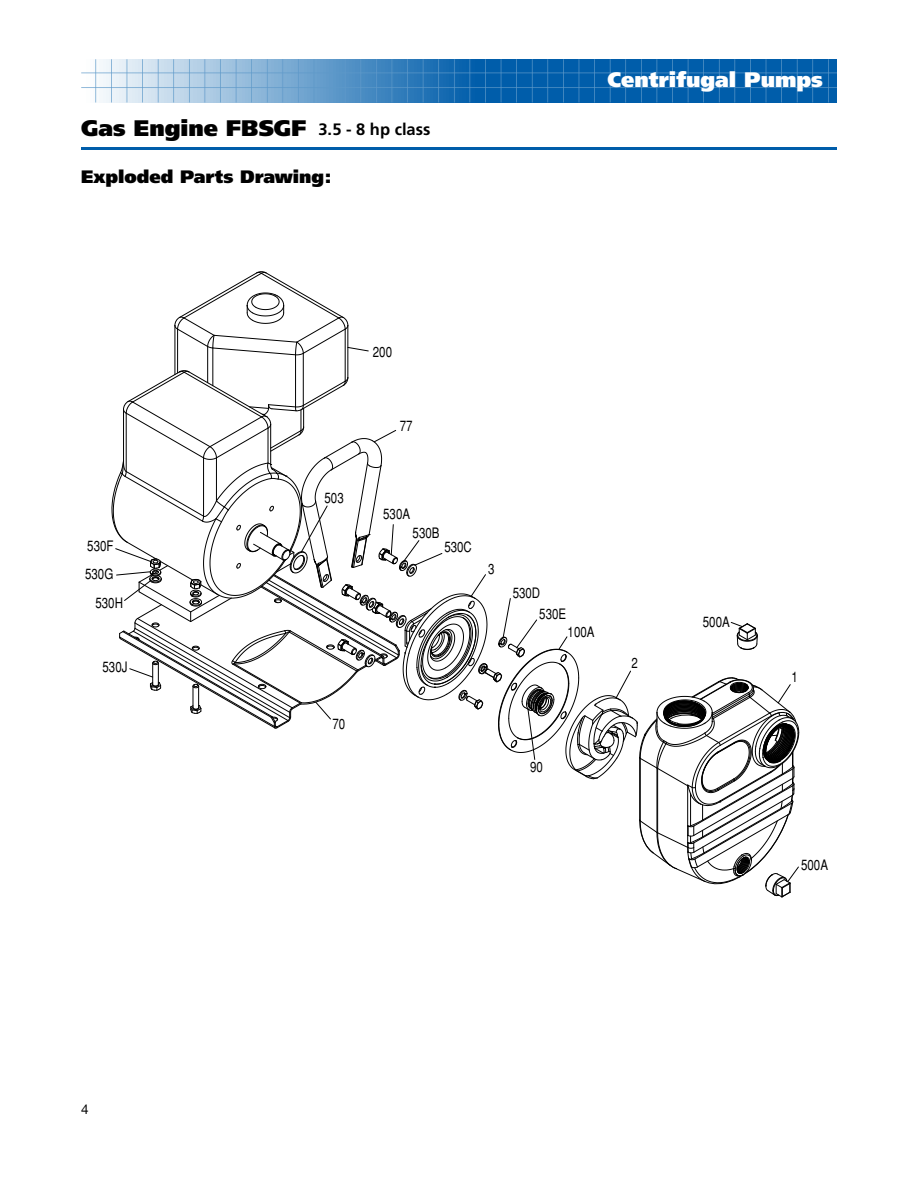
<style>
.page{position:relative;width:918px;height:1188px;background:#fff}
.page>*{position:absolute;margin:0;border:0;box-sizing:border-box;transform-origin:0 0}
.t1{font:900 22.5px "Frutiger";color:#000}
.t2{font:900 21px "Frutiger";color:#fff}
.t3{font:900 18px "Frutiger";color:#000}
.t4{font:14.4px "Helvetica";color:#000;scale:.8 1}
.t5{font:13.5px "Helvetica Neue";color:#000}
.s1{font-weight:700;font-size:16.5px}
</style>
<div class="page">
<svg style="left:81px;top:59px;width:756px;height:44px;background:#4689c1"></svg>
<hr style="left:81px;top:147px;width:756px;height:3px;background:#005daa">
<hr style="left:175px;top:325px;width:1px;height:50px;background:#000">
<hr style="left:177px;top:329px;width:1px;height:44px;background:#000">
<hr style="left:207px;top:346px;width:1px;height:37px;background:#000">
<hr style="left:213px;top:348px;width:1px;height:38px;background:#000">
<hr style="left:295px;top:355px;width:1px;height:52px;background:#000">
<hr style="left:303px;top:353px;width:1px;height:52px;background:#000">
<hr style="left:345px;top:329px;width:1px;height:52px;background:#000">
<hr style="left:348px;top:325px;width:1px;height:53px;background:#000">
<svg style="left:174px;top:271px;width:195px;height:84px"></svg>
<svg style="left:111px;top:370px;width:688px;height:528px"></svg>
<h1 class="t1" style="left:81px;top:114px;width:351px">Gas Engine FBSGF <span class="s1">3.5 - 8 hp class</span></h1>
<p class="t3" style="left:81px;top:166px;width:252px">Exploded Parts Drawing:</p>
<h2 class="t2" style="left:608px;top:67px;width:217px">Centrifugal Pumps</h2>
<p class="t4" style="left:87px;top:537px;width:34px">530F</p>
<p class="t4" style="left:85px;top:565px;width:37px">530G</p>
<p class="t4" style="left:95px;top:594px;width:36px">530H</p>
<p class="t4" style="left:103px;top:659px;width:33px">530J</p>
<p class="t4" style="left:324px;top:489px;width:26px">503</p>
<p class="t4" style="left:373px;top:343px;width:26px">200</p>
<p class="t4" style="left:400px;top:417px;width:18px">77</p>
<p class="t4" style="left:383px;top:506px;width:35px">530A</p>
<p class="t4" style="left:413px;top:524px;width:35px">530B</p>
<p class="t4" style="left:444px;top:538px;width:36px">530C</p>
<p class="t4" style="left:488px;top:560px;width:10px">3</p>
<p class="t4" style="left:513px;top:584px;width:36px">530D</p>
<p class="t4" style="left:539px;top:606px;width:35px">530E</p>
<p class="t4" style="left:568px;top:623px;width:35px">100A</p>
<p class="t4" style="left:332px;top:715px;width:18px">70</p>
<p class="t4" style="left:530px;top:759px;width:18px">90</p>
<p class="t4" style="left:631px;top:655px;width:10px">2</p>
<p class="t4" style="left:703px;top:614px;width:35px">500A</p>
<p class="t4" style="left:792px;top:669px;width:10px">1</p>
<p class="t4" style="left:801px;top:856px;width:35px">500A</p>
<p class="t5" style="left:81px;top:1101px;width:9px">4</p>
</div>
